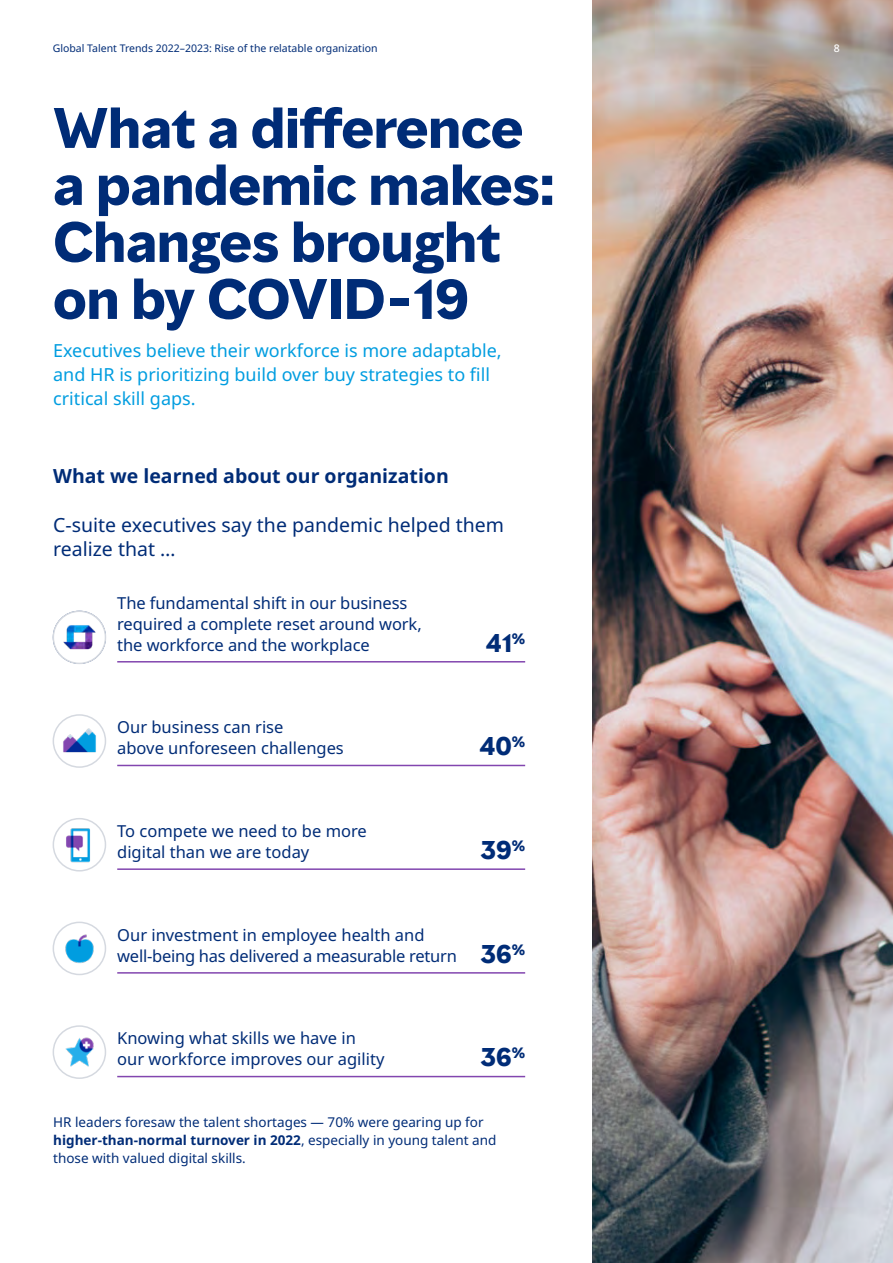
<style>
.page{position:relative;width:893px;height:1263px;background:#fff}
.page>*{position:absolute;margin:0;border:0;box-sizing:border-box;transform-origin:0 0}
.t1{font:700 52.5px/57px "MMC Display";color:#002c77}
._40pt_Stat{font:700 24px "MMC Display";color:#002c77}
.Body_copy{font:19.5px/24px "Noto Sans";color:#002c77}
.t2{font:700 19.5px "Noto Sans";color:#002c77}
.Intro_12pt{font:18px/24px "Noto Sans";color:#009de0}
.Body_copy-2{font:16.5px/21px "Noto Sans";color:#002c77}
.Body_copy-3{font:13.5px/18px "Noto Sans";color:#002c77}
.t3{font:10.5px "Noto Sans";color:#002c77}
.Page_Number{font:500 10.5px "Noto Sans";color:#fff}
.s1{font-weight:700}
</style>
<div class="page">
<img style="left:592px;top:0;width:301px;height:1263px">
<hr style="left:117px;top:1076px;width:408px;height:1px;background:#8246af">
<hr style="left:117px;top:972px;width:408px;height:2px;background:#8246af">
<hr style="left:117px;top:868px;width:408px;height:2px;background:#8246af">
<hr style="left:117px;top:765px;width:408px;height:1px;background:#8246af">
<hr style="left:117px;top:661px;width:408px;height:1px;background:#8246af">
<div style="left:53px;top:714px;width:53px;height:54px;border:2px solid #d5d9e0;border-radius:50%"></div>
<img style="left:61px;top:722px;width:37px;height:36px">
<div style="left:53px;top:818px;width:53px;height:53px;border:2px solid #d5d9e0;border-radius:50%"></div>
<img style="left:60px;top:826px;width:31px;height:37px">
<div style="left:53px;top:921px;width:53px;height:54px;border:2px solid #d5d9e0;border-radius:50%"></div>
<img style="left:61px;top:930px;width:37px;height:37px">
<div style="left:53px;top:1025px;width:53px;height:54px;border:2px solid #d5d9e0;border-radius:50%"></div>
<img style="left:61px;top:1034px;width:37px;height:36px">
<svg style="left:53px;top:611px;width:52px;height:52px"></svg>
<div style="left:53px;top:610px;width:53px;height:54px;border:2px solid #d5d9e0;border-radius:50%"></div>
<p class="t3" style="left:53px;top:40px;width:326px">Global Talent Trends 2022–2023: Rise of the relatable organization</p>
<h1 class="t1" style="left:53px;top:100px;width:503px">What a difference a pandemic makes:<br>Changes brought on by COVID-19</h1>
<p class="Intro_12pt" style="left:53px;top:339px;width:450px">Executives believe their workforce is more adaptable, and HR is prioritizing build over buy strategies to fill critical skill gaps.</p>
<h5 class="t2" style="left:53px;top:462px;width:397px">What we learned about our organization</h5>
<p class="Body_copy" style="left:53px;top:513px;width:453px">C-suite executives say the pandemic helped them realize that …</p>
<p class="Body_copy-2" style="left:117px;top:593px;width:306px">The fundamental shift in our business required a complete reset around work, the workforce and the workplace</p>
<p class="Body_copy-2" style="left:117px;top:717px;width:228px">Our business can rise<br>above unforeseen challenges</p>
<p class="Body_copy-2" style="left:117px;top:821px;width:251px">To compete we need to be more digital than we are today</p>
<p class="_40pt_Stat" style="left:486px;top:627px;width:41px">41<sup>%</sup></p>
<p class="_40pt_Stat" style="left:479px;top:730px;width:47px">40<sup>%</sup></p>
<p class="_40pt_Stat" style="left:481px;top:834px;width:46px">39<sup>%</sup></p>
<p class="Body_copy-2" style="left:117px;top:925px;width:341px">Our investment in employee health and well-being has delivered a measurable return</p>
<p class="_40pt_Stat" style="left:481px;top:938px;width:46px">36<sup>%</sup></p>
<p class="Body_copy-2" style="left:117px;top:1028px;width:269px">Knowing what skills we have in our workforce improves our agility</p>
<p class="_40pt_Stat" style="left:481px;top:1041px;width:46px">36<sup>%</sup></p>
<p class="Body_copy-3" style="left:53px;top:1113px;width:445px">HR leaders foresaw the talent shortages — 70% were gearing up for <span class="s1">higher-than-normal turnover in 2022</span>, especially in young talent and those with valued digital skills.</p>
<p class="Page_Number" style="left:834px;top:40px;width:8px">8</p>
</div>
